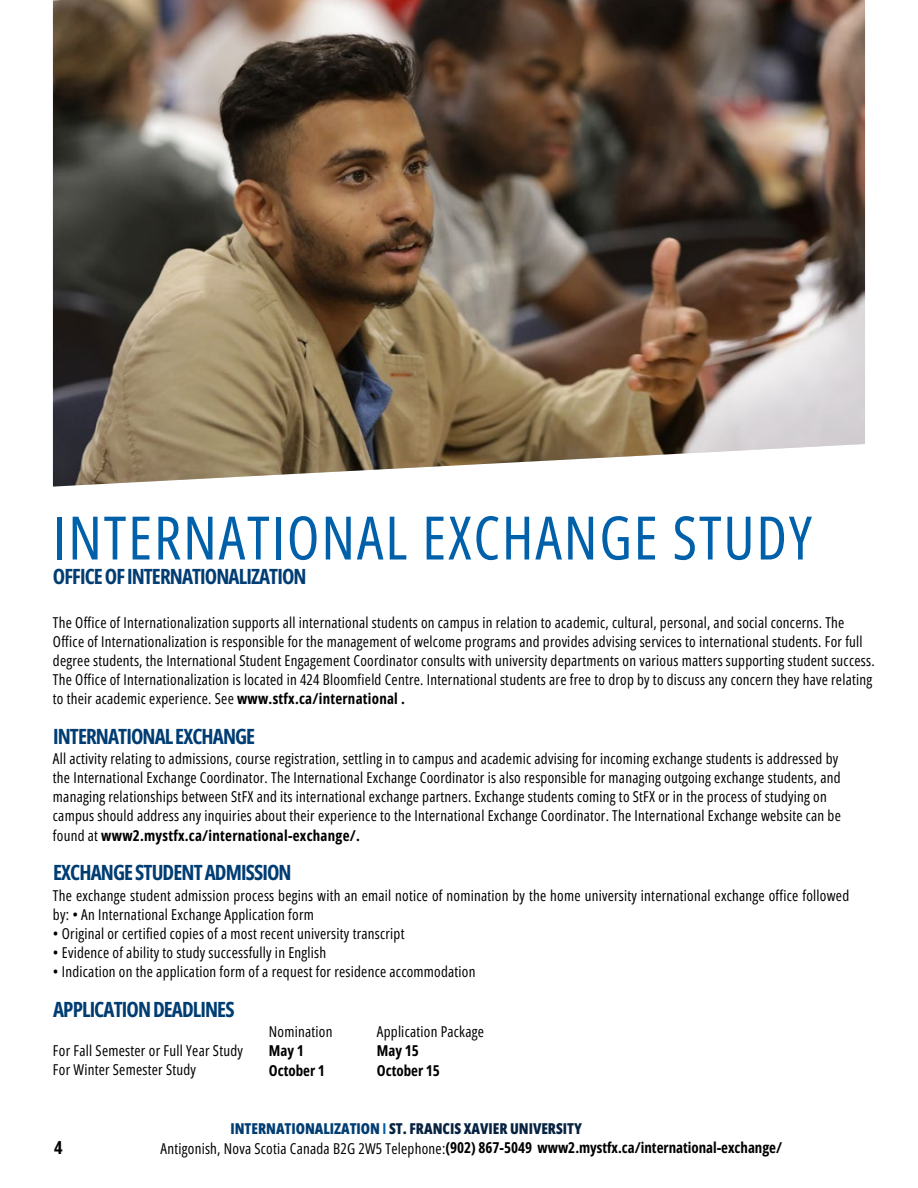
<style>
.page{position:relative;width:918px;height:1188px;background:#fff}
.page>*{position:absolute;margin:0;border:0;box-sizing:border-box;transform-origin:0 0}
.t1{font:60px "Open Sans Condensed";letter-spacing:.03em;color:#0061aa}
.t2{font:700 21px "Open Sans Condensed";letter-spacing:-.04em;color:#003d73}
.t3{font:700 18px "Open Sans Condensed";color:#000}
.t4{font:15px/19.2px "Open Sans Condensed";letter-spacing:.015em;color:#000}
.t5{font:700 15px/19.2px "Open Sans Condensed";color:#000}
.t6{font:800 15px "Open Sans Condensed";color:#072241}
.s1{font-weight:700}
.s2{color:#003d73}
.s3{font-weight:700;color:#0061aa}
.s4{font-weight:400}
</style>
<div class="page">
<img style="left:53px;top:0;width:812px;height:487px">
<p class="t1" style="left:53px;top:495px;width:760px">INTERNATIONAL EXCHANGE STUDY</p>
<p class="t2" style="left:53px;top:562px;width:255px">OFFICEOFINTERNATIONALIZATION</p>
<p class="t4" style="left:53px;top:612px;width:823px">The Office of Internationalization supports all international students on campus in relation to academic, cultural, personal, and social concerns. The Office of Internationalization is responsible for the management of welcome programs and provides advising services to international students. For full degree students, the International Student Engagement Coordinator consults with university departments on various matters supporting student success.<br>The Office of Internationalization is located in 424 Bloomfield Centre. International students are free to drop by to discuss any concern they have relating to their academic experience. See <span class="s1">www.stfx.ca/international .</span></p>
<p class="t2" style="left:53px;top:721px;width:204px">INTERNATIONALEXCHANGE</p>
<p class="t4" style="left:53px;top:749px;width:790px">All activity relating to admissions, course registration, settling in to campus and academic advising for incoming exchange students is addressed by the International Exchange Coordinator. The International Exchange Coordinator is also responsible for managing outgoing exchange students, and managing relationships between StFX and its international exchange partners. Exchange students coming to StFX or in the process of studying on campus should address any inquiries about their experience to the International Exchange Coordinator. The International Exchange website can be found at <span class="s1">www2.mystfx.ca/international-exchange/.</span></p>
<p class="t2" style="left:53px;top:858px;width:240px">EXCHANGESTUDENTADMISSION</p>
<p class="t4" style="left:53px;top:885px;width:798px">The exchange student admission process begins with an email notice of nomination by the home university international exchange office followed by: • An International Exchange Application form</p>
<p class="t4" style="left:53px;top:923px;width:353px">• Original or certified copies of a most recent university transcript</p>
<p class="t4" style="left:53px;top:943px;width:275px">• Evidence of ability to study successfully in English</p>
<p class="t4" style="left:53px;top:962px;width:424px">• Indication on the application form of a request for residence accommodation</p>
<p class="t2" style="left:53px;top:994px;width:183px">APPLICATIONDEADLINES</p>
<p class="t4" style="left:53px;top:1041px;width:192px">For Fall Semester or Full Year Study<br>For Winter Semester Study</p>
<p class="t4" style="left:269px;top:1022px;width:65px">Nomination</p>
<p class="t4" style="left:377px;top:1022px;width:109px">Application Package</p>
<p class="t5" style="left:269px;top:1041px;width:57px">May 1<br>October 1</p>
<p class="t5" style="left:377px;top:1041px;width:64px">May 15<br>October 15</p>
<p class="t3" style="left:54px;top:1135px;width:10px">4</p>
<p class="t6" style="left:231px;top:1118px;width:353px"><span class="s2">INTERNATIONALIZATION</span> <span class="s3">I</span> ST. FRANCIS XAVIER UNIVERSITY</p>
<p class="t5" style="left:161px;top:1138px;width:623px"><span class="s4">Antigonish, Nova Scotia Canada B2G 2W5 Telephone:</span>(902) 867-5049 www2.mystfx.ca/international-exchange/</p>
</div>
